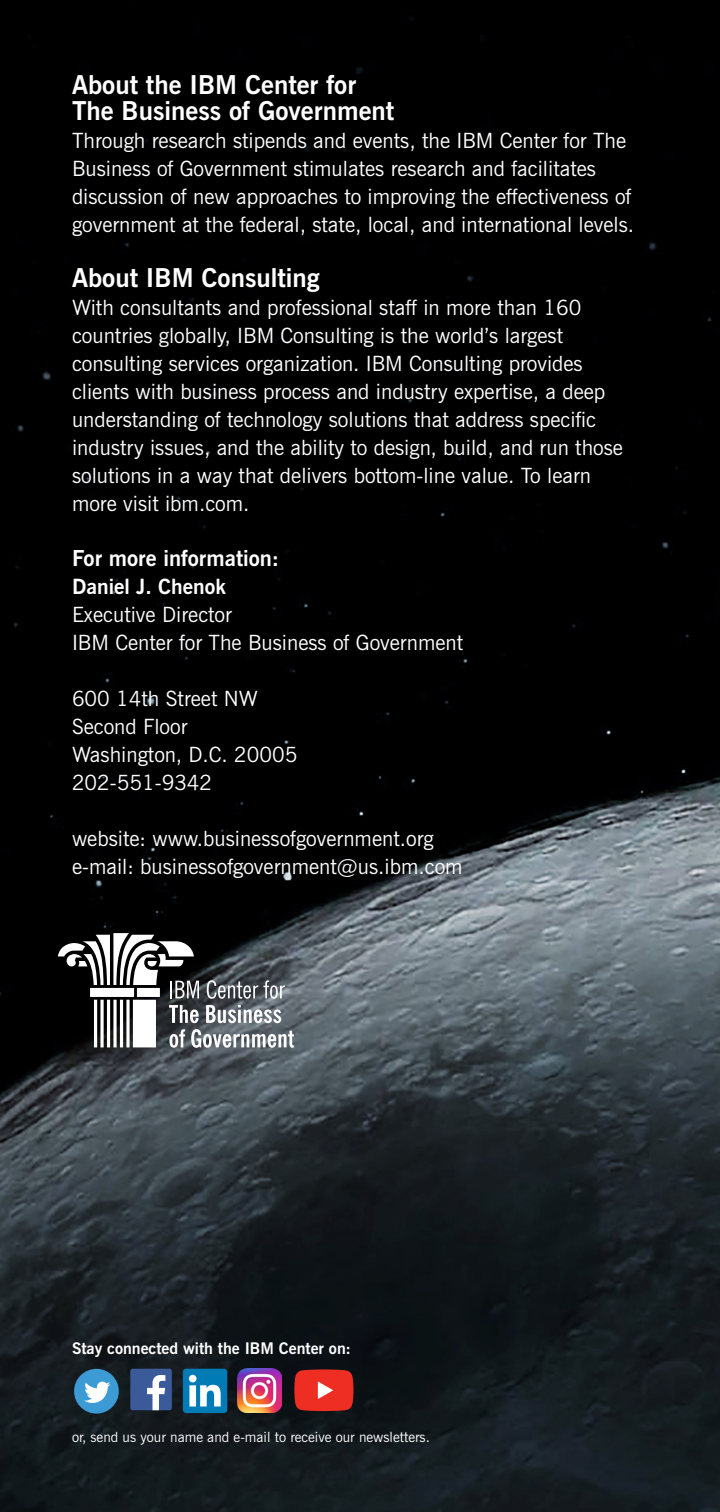
<style>
.page{position:relative;width:720px;height:1512px;background:#fff}
.page>*{position:absolute;margin:0;border:0;box-sizing:border-box;transform-origin:0 0}
.Back_Cover_Head{font:700 26px/26px "News Gothic BT";color:#fff}
.Back_Cover_Head_2{font:700 22px "News Gothic BT";color:#fff}
.Back_Cover_Body{font:21px/28px "News Gothic BT";color:#fff}
.Back_Cover_Body_No_S{font:21px "News Gothic BT";color:#fff}
.Daniel_J__Chenok{font:700 21px "News Gothic BT";color:#fff}
.Back_Cover_Stay_Conn{font:700 16px "News Gothic BT";color:#fff}
.Back_Cover_Stay_Conn-2{font:14px "News Gothic BT";color:#fff}
</style>
<div class="page">
<img style="left:0;top:0;width:720px;height:1512px">
<div style="left:74px;top:1369px;width:45px;height:45px;background:#3c9bd5;border-radius:50%"></div>
<svg style="left:84px;top:1382px;width:26px;height:21px"></svg>
<div style="left:130px;top:1369px;width:42px;height:41px;background:#3b5a9a;border-radius:2px"></div>
<svg style="left:147px;top:1375px;width:18px;height:35px"></svg>
<div style="left:183px;top:1369px;width:44px;height:44px;background:#007bb6;border-radius:3px"></div>
<svg style="left:189px;top:1375px;width:32px;height:31px"></svg>
<img style="left:238px;top:1369px;width:43px;height:43px">
<svg style="left:294px;top:1369px;width:59px;height:42px"></svg>
<svg style="left:58px;top:933px;width:236px;height:115px"></svg>
<p class="Back_Cover_Head" style="left:72px;top:72px;width:324px">About the IBM Center for<br>The Business of Government</p>
<p class="Back_Cover_Body" style="left:72px;top:127px;width:564px">Through research stipends and events, the IBM Center for The Business of Government stimulates research and facilitates discussion of new approaches to improving the effectiveness of government at the federal, state, local, and international levels.</p>
<p class="Back_Cover_Head" style="left:72px;top:265px;width:249px">About IBM Consulting</p>
<p class="Back_Cover_Body" style="left:72px;top:293px;width:553px">With consultants and professional staff in more than 160 countries globally, IBM Consulting is the world’s largest consulting services organization. IBM Consulting provides clients with business process and industry expertise, a deep understanding of technology solutions that address specific industry issues, and the ability to design, build, and run those solutions in a way that delivers bottom-line value. To learn more visit ibm.com.</p>
<p class="Back_Cover_Head_2" style="left:72px;top:545px;width:209px">For more information:</p>
<p class="Daniel_J__Chenok" style="left:72px;top:574px;width:155px">Daniel J. Chenok</p>
<p class="Back_Cover_Body_No_S" style="left:72px;top:602px;width:162px">Executive Director</p>
<p class="Back_Cover_Body_No_S" style="left:72px;top:630px;width:393px">IBM Center for The Business of Government</p>
<p class="Back_Cover_Body_No_S" style="left:72px;top:686px;width:187px">600 14th Street NW</p>
<p class="Back_Cover_Body_No_S" style="left:72px;top:714px;width:117px">Second Floor</p>
<p class="Back_Cover_Body_No_S" style="left:72px;top:742px;width:227px">Washington, D.C. 20005</p>
<p class="Back_Cover_Body_No_S" style="left:72px;top:770px;width:142px">202-551-9342</p>
<p class="Back_Cover_Body_No_S" style="left:72px;top:826px;width:363px">website: www.businessofgovernment.org</p>
<p class="Back_Cover_Body_No_S" style="left:72px;top:854px;width:392px">e-mail: businessofgovernment@us.ibm.com</p>
<p class="Back_Cover_Stay_Conn" style="left:72px;top:1338px;width:281px">Stay connected with the IBM Center on:</p>
<p class="Back_Cover_Stay_Conn-2" style="left:72px;top:1428px;width:359px">or, send us your name and e-mail to receive our newsletters.</p>
</div>
